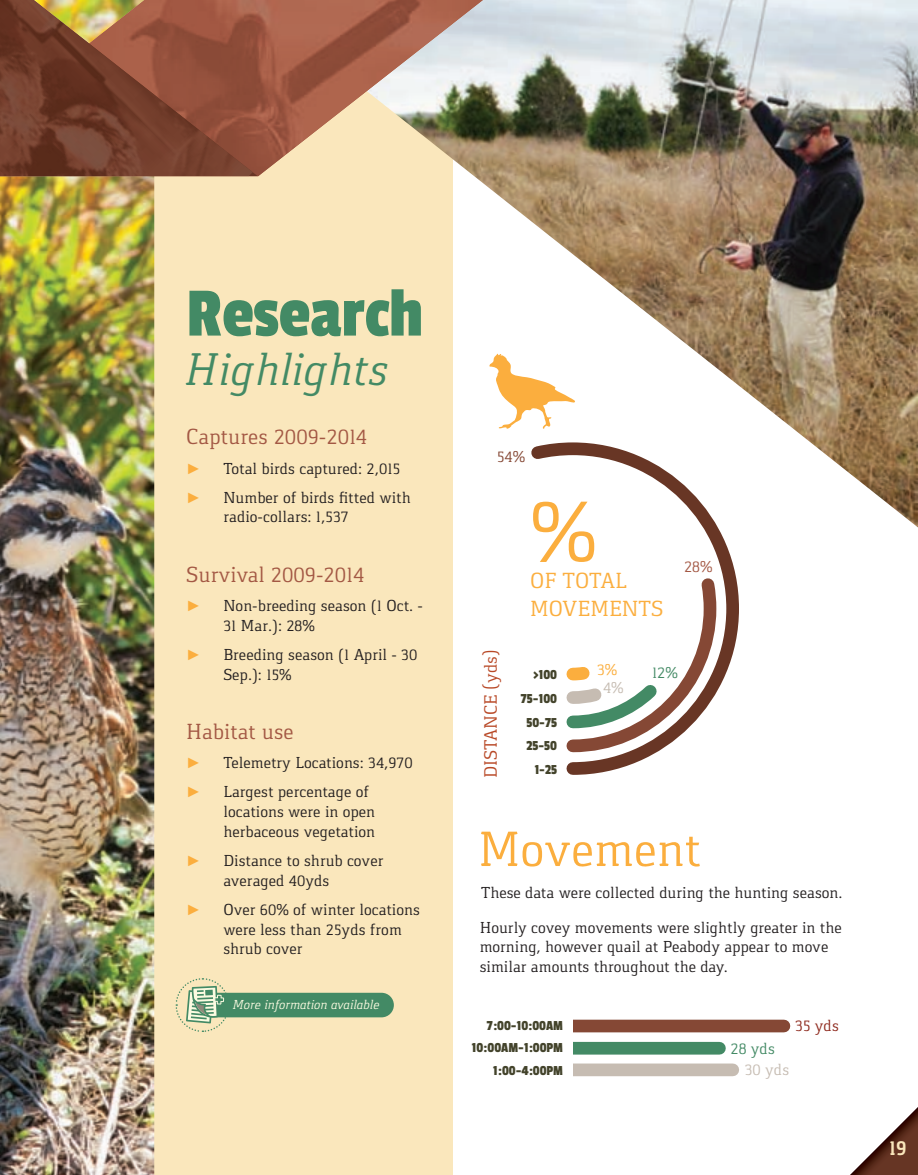
<style>
.page{position:relative;width:918px;height:1175px;background:#fff}
.page>*{position:absolute;margin:0;border:0;box-sizing:border-box;transform-origin:0 0}
.t1{font:88.65px "Gaspar";color:#fbae3e}
.t2{font:72.15px "Passion One";color:#438a65}
.t3{font:51.3px "Gaspar";color:#fbae3e}
.t4{font:italic 47.4px "Gaspar";color:#438a65}
.t5{font:22.65px "Gaspar";color:#a35844}
.t6{font:22.65px/27.2px "Gaspar";color:#fbae3e}
.t7{font:700 21px "Gaspar";color:#fae7bc}
.t8{font:18.6px "Gaspar";color:#b84826}
.t9{font:16.5px/19.8px "Gaspar";color:#231f20}
.t10{font:16.5px "Gaspar";color:#438a65}
.t11{font:16.5px "Gaspar";color:#c6bcb2}
.t12{font:16.5px "Gaspar";color:#8e291d}
.t13{font:16.5px "Gaspar";color:#854835}
.t14{font:16.5px "Gaspar";color:#a35844}
.t15{font:16.5px "Gaspar";color:#fbae3e}
.t16{font:15px "Century";color:#fbae3e}
.t17{font:14.4px/23.7px "Passion One";color:#43432b;text-align:right}
.t18{font:italic 13.5px "Gaspar";color:#fbfbe1}
</style>
<div class="page">
<div style="left:69px;top:0;width:383px;height:1174px;background:#fae7bc"></div>
<img style="left:0;top:176px;width:154px;height:998px">
<img style="left:452px;top:0;width:466px;height:527px">
<img style="left:258px;top:0;width:225px;height:176px">
<img style="left:0;top:0;width:253px;height:176px">
<svg style="left:530px;top:441px;width:210px;height:334px"></svg>
<svg style="left:560px;top:570px;width:163px;height:188px"></svg>
<svg style="left:489px;top:354px;width:88px;height:76px"></svg>
<div style="left:573px;top:1019px;width:211px;height:13px;background:#854835"></div>
<div style="left:573px;top:1041px;width:146px;height:13px;background:#438a65"></div>
<div style="left:573px;top:1063px;width:160px;height:13px;background:#c6bcb2"></div>
<svg style="left:175px;top:978px;width:219px;height:54px"></svg>
<img style="left:851px;top:1107px;width:67px;height:67px">
<h2 class="t2" style="left:186px;top:275px;width:238px">Research</h2>
<h3 class="t4" style="left:186px;top:343px;width:204px">Highlights</h3>
<h3 class="t5" style="left:186px;top:424px;width:182px">Captures 2009-2014</h3>
<p class="t16" style="left:186px;top:455px;width:16px">►</p>
<p class="t9" style="left:223px;top:458px;width:178px">Total birds captured: 2,015</p>
<p class="t16" style="left:186px;top:484px;width:16px">►</p>
<p class="t9" style="left:223px;top:487px;width:189px">Number of birds fitted with radio-collars: 1,537</p>
<h3 class="t5" style="left:186px;top:561px;width:180px">Survival 2009-2014</h3>
<p class="t16" style="left:186px;top:593px;width:16px">►</p>
<p class="t9" style="left:223px;top:595px;width:201px">Non-breeding season (1 Oct. –<br>31 Mar.): 28%</p>
<p class="t16" style="left:186px;top:642px;width:16px">►</p>
<p class="t9" style="left:223px;top:644px;width:196px">Breeding season (1 April – 30<br>Sep.): 15%</p>
<h3 class="t5" style="left:186px;top:718px;width:109px">Habitat use</h3>
<p class="t16" style="left:186px;top:750px;width:16px">►</p>
<p class="t9" style="left:223px;top:752px;width:191px">Telemetry Locations: 34,970</p>
<p class="t16" style="left:186px;top:779px;width:16px">►</p>
<p class="t9" style="left:223px;top:781px;width:153px">Largest percentage of locations were in open herbaceous vegetation</p>
<p class="t16" style="left:186px;top:847px;width:16px">►</p>
<p class="t9" style="left:223px;top:850px;width:161px">Distance to shrub cover averaged 40yds</p>
<p class="t16" style="left:186px;top:896px;width:16px">►</p>
<p class="t9" style="left:223px;top:899px;width:198px">Over 60% of winter locations were less than 25yds from shrub cover</p>
<p class="t18" style="left:233px;top:996px;width:148px">More information available</p>
<p class="t13" style="left:497px;top:447px;width:30px">54%</p>
<h1 class="t1" style="left:530px;top:481px;width:69px">%</h1>
<h3 class="t6" style="left:530px;top:567px;width:135px">OF TOTAL<br>MOVEMENTS</h3>
<p class="t14" style="left:684px;top:557px;width:30px">28%</p>
<p class="t8" style="left:480px;top:778px;width:130px;rotate:-90deg">DISTANCE (yds)</p>
<p class="t17" style="left:521px;top:662px;width:38px">&gt;100<br>75-100<br>50-75<br>25-50</p>
<p class="t17" style="left:535px;top:757px;width:24px">1-25</p>
<p class="t15" style="left:597px;top:659px;width:22px">3%</p>
<p class="t11" style="left:603px;top:678px;width:22px">4%</p>
<p class="t10" style="left:652px;top:663px;width:27px">12%</p>
<h3 class="t3" style="left:478px;top:820px;width:224px">Movement</h3>
<p class="t9" style="left:480px;top:875px;width:364px;line-height:34.5px">These data were collected during the hunting season.<br>Hourly covey movements were slightly greater in the</p>
<p class="t9" style="left:480px;top:937px;width:350px">morning, however quail at Peabody appear to move similar amounts throughout the day.</p>
<p class="t17" style="left:472px;top:1013px;width:93px;line-height:22.6px">7:00-10:00AM<br>10:00AM-1:00PM<br>1:00-4:00PM</p>
<p class="t12" style="left:795px;top:1016px;width:45px">35 yds</p>
<p class="t10" style="left:731px;top:1039px;width:46px">28 yds</p>
<p class="t11" style="left:745px;top:1060px;width:46px">30 yds</p>
<p class="t7" style="left:889px;top:1136px;width:19px">19</p>
</div>
